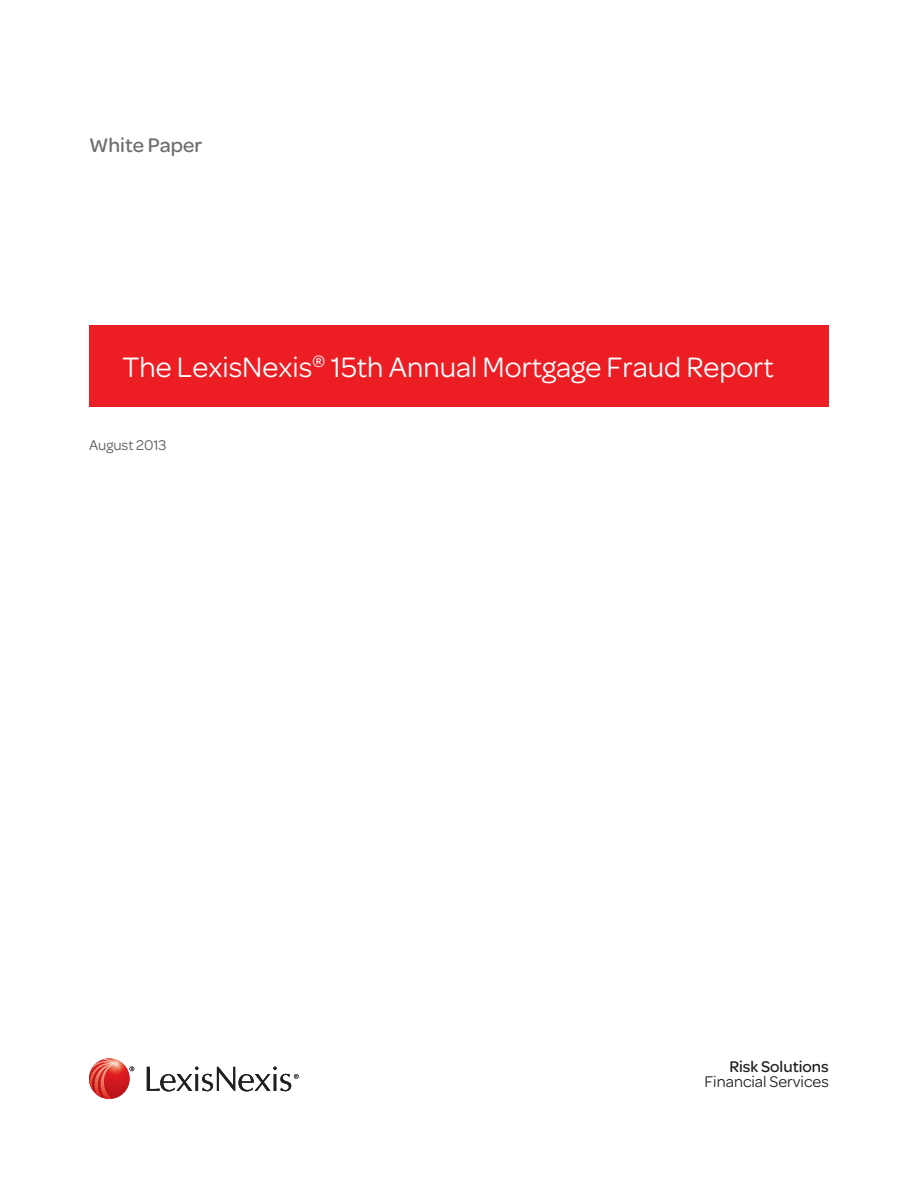
<style>
.page{position:relative;width:918px;height:1188px;background:#fff}
.page>*{position:absolute;margin:0;border:0;box-sizing:border-box;transform-origin:0 0}
.t1{font:30px "Omnes";color:#fff}
.t2{font:500 21px "Omnes";color:#6d6e71}
.t3{font:16.5px "Omnes";color:#231f20}
.t4{font:500 16.5px "Omnes";color:#231f20}
.t5{font:15px "Omnes";color:#58595b}
</style>
<div class="page">
<svg style="left:130px;top:1066px;width:4px;height:5px"></svg>
<svg style="left:147px;top:1067px;width:152px;height:25px"></svg>
<svg style="left:89px;top:1058px;width:41px;height:41px"></svg>
<svg style="left:89px;top:1059px;width:33px;height:40px"></svg>
<div style="left:89px;top:326px;width:740px;height:81px;background:#ed1d24"></div>
<p class="t2" style="left:89px;top:133px;width:115px">White Paper</p>
<p class="t1" style="left:122px;top:350px;width:653px">The LexisNexis<sup>®</sup> 15th Annual Mortgage Fraud Report</p>
<p class="t5" style="left:89px;top:436px;width:79px">August 2013</p>
<p class="t4" style="left:729px;top:1057px;width:101px">Risk Solutions</p>
<p class="t3" style="left:704px;top:1072px;width:126px">Financial Services</p>
</div>
